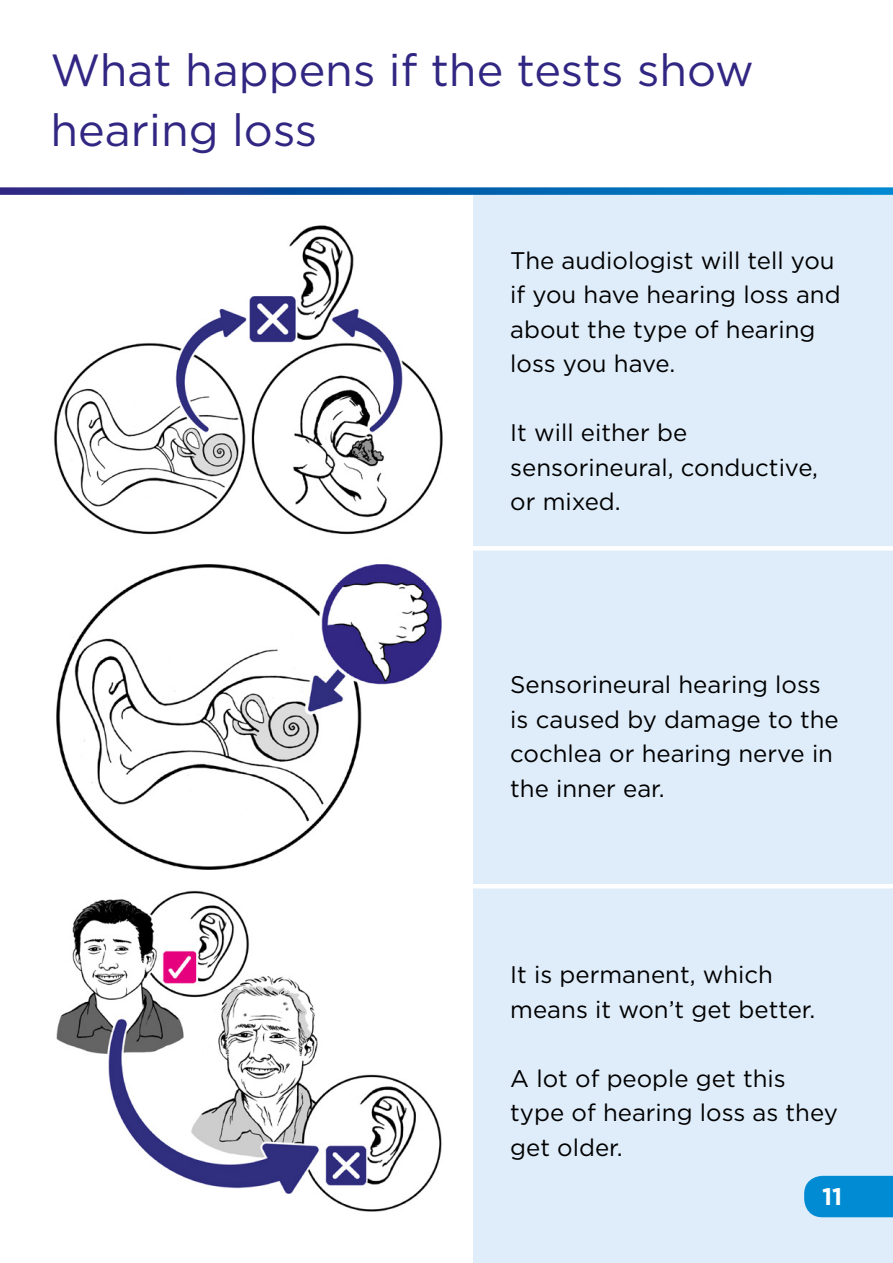
<style>
.page{position:relative;width:893px;height:1263px;background:#fff}
.page>*{position:absolute;margin:0;border:0;box-sizing:border-box;transform-origin:0 0}
.t1{font:45px/60px "Gotham";color:#312783}
.t2{font:24px/34.5px "Gotham";color:#000}
.t3{font:700 24px "Gotham";color:#fff}
</style>
<div class="page">
<hr style="left:0;top:0;width:1px;height:1263px;background:#dfedfa">
<div style="left:473px;top:0;width:420px;height:1263px;background:#dfedfa"></div>
<hr style="left:0;top:939px;width:13px;height:4px;background:#fff">
<div style="left:0;top:346px;width:13px;height:5px;background:#fff"></div>
<div style="left:0;top:709px;width:13px;height:5px;background:#fff"></div>
<div style="left:0;top:0;width:893px;height:195px;background:#fff"></div>
<svg style="left:0;top:187px;width:893px;height:8px;background:#1964ad"></svg>
<img style="left:56px;top:564px;width:386px;height:306px">
<img style="left:54px;top:225px;width:389px;height:310px">
<img style="left:56px;top:890px;width:386px;height:322px">
<hr style="left:4px;top:546px;width:889px;height:4px;background:#fff">
<hr style="left:0;top:884px;width:893px;height:4px;background:#fff">
<div style="left:804px;top:1176px;width:89px;height:41px;background:#008bd2"></div>
<p class="t1" style="left:51px;top:39px;width:705px">What happens if the tests show hearing loss</p>
<p class="t2" style="left:510px;top:242px;width:332px">The audiologist will tell you if you have hearing loss and about the type of hearing loss you have.</p>
<p class="t2" style="left:510px;top:415px;width:309px">It will either be sensorineural, conductive, or mixed.</p>
<p class="t2" style="left:510px;top:667px;width:330px">Sensorineural hearing loss is caused by damage to the cochlea or hearing nerve in the inner ear.</p>
<p class="t2" style="left:510px;top:957px;width:307px">It is permanent, which means it won’t get better.</p>
<p class="t2" style="left:510px;top:1060px;width:329px">A lot of people get this type of hearing loss as they get older.</p>
<p class="t3" style="left:822px;top:1181px;width:22px">11</p>
</div>
